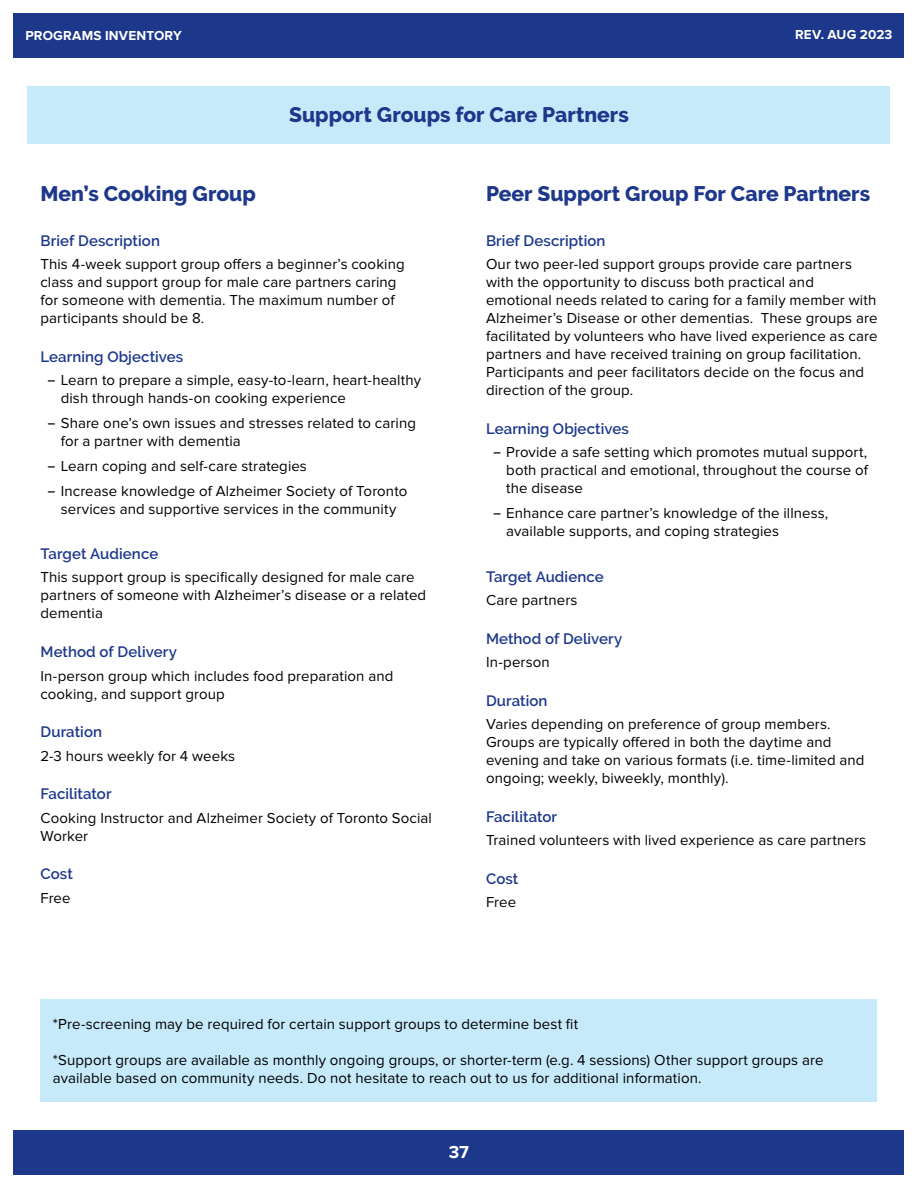
<style>
.page{position:relative;width:918px;height:1188px;background:#fff}
.page>*{position:absolute;margin:0;border:0;box-sizing:border-box;transform-origin:0 0}
.t1{font:800 21px "Raleway";color:#1d388b}
.t2{font:700 18px "Proxima Nova";color:#fff}
.t3{font:15px/18px "Proxima Nova";letter-spacing:.005em;color:#000}
.t4{font:600 15px "Raleway";letter-spacing:.005em;color:#1d388b}
.t5{font:700 13.5px "Proxima Nova";letter-spacing:.015em;color:#fff}
.s1{font-family:"Raleway";font-weight:500}
</style>
<div class="page">
<div style="left:14px;top:1130px;width:890px;height:44px;background:#1d388b"></div>
<div style="left:14px;top:14px;width:890px;height:44px;background:#1d388b"></div>
<div style="left:28px;top:87px;width:862px;height:57px;background:#c7eafb"></div>
<div style="left:40px;top:999px;width:838px;height:102px;background:#c7eafb"></div>
<p class="t5" style="left:26px;top:28px;width:158px">PROGRAMS INVENTORY</p>
<p class="t5" style="left:795px;top:26px;width:99px">REV. AUG 2023</p>
<h1 class="t1" style="left:289px;top:103px;width:341px">Support Groups for Care Partners</h1>
<h1 class="t1" style="left:40px;top:182px;width:217px">Men’s Cooking Group</h1>
<p class="t4" style="left:40px;top:232px;width:121px">Brief Description</p>
<p class="t3" style="left:40px;top:255px;width:366px">This 4-week support group offers a beginner’s cooking class and support group for male care partners caring for someone with dementia. The maximum number of participants should be 8.</p>
<p class="t4" style="left:40px;top:348px;width:144px">Learning Objectives</p>
<p class="t3" style="left:61px;top:372px;width:362px;text-indent:-14px"><span class="s1">–</span> Learn to prepare a simple, easy-to-learn, heart-healthy dish through hands-on cooking experience</p>
<p class="t3" style="left:61px;top:414px;width:357px;text-indent:-14px"><span class="s1">–</span> Share one’s own issues and stresses related to caring for a partner with dementia</p>
<p class="t3" style="left:47px;top:457px;width:261px"><span class="s1">–</span> Learn coping and self-care strategies</p>
<p class="t3" style="left:47px;top:482px;width:362px;text-align:center"><span class="s1">–</span> Increase knowledge of Alzheimer Society of Toronto services and supportive services in the community</p>
<p class="t4" style="left:40px;top:545px;width:119px">Target Audience</p>
<p class="t3" style="left:40px;top:569px;width:387px">This support group is specifically designed for male care partners of someone with Alzheimer’s disease or a related dementia</p>
<p class="t4" style="left:40px;top:643px;width:138px">Method of Delivery</p>
<p class="t3" style="left:40px;top:667px;width:354px">In-person group which includes food preparation and cooking, and support group</p>
<p class="t4" style="left:40px;top:723px;width:63px">Duration</p>
<p class="t3" style="left:40px;top:747px;width:196px">2-3 hours weekly for 4 weeks</p>
<p class="t4" style="left:40px;top:785px;width:73px">Facilitator</p>
<p class="t3" style="left:40px;top:809px;width:393px">Cooking Instructor and Alzheimer Society of Toronto Social<br>Worker</p>
<p class="t4" style="left:40px;top:866px;width:34px">Cost</p>
<p class="t3" style="left:40px;top:889px;width:32px">Free</p>
<h1 class="t1" style="left:486px;top:182px;width:386px">Peer Support Group For Care Partners</h1>
<p class="t4" style="left:486px;top:232px;width:121px">Brief Description</p>
<p class="t3" style="left:486px;top:255px;width:393px">Our two peer-led support groups provide care partners with the opportunity to discuss both practical and emotional needs related to caring for a family member with Alzheimer’s Disease or other dementias. These groups are facilitated by volunteers who have lived experience as care partners and have received training on group facilitation.<br>Participants and peer facilitators decide on the focus and direction of the group.</p>
<p class="t4" style="left:486px;top:420px;width:144px">Learning Objectives</p>
<p class="t3" style="left:506px;top:444px;width:363px;text-align:justify;text-indent:-14px"><span class="s1">–</span> Provide a safe setting which promotes mutual support, both practical and emotional, throughout the course of the disease</p>
<p class="t3" style="left:506px;top:504px;width:324px;text-indent:-14px"><span class="s1">–</span> Enhance care partner’s knowledge of the illness, available supports, and coping strategies</p>
<p class="t4" style="left:486px;top:568px;width:119px">Target Audience</p>
<p class="t3" style="left:486px;top:591px;width:93px">Care partners</p>
<p class="t4" style="left:486px;top:630px;width:138px">Method of Delivery</p>
<p class="t3" style="left:486px;top:653px;width:65px">In-person</p>
<p class="t4" style="left:486px;top:692px;width:63px">Duration</p>
<p class="t3" style="left:486px;top:715px;width:380px">Varies depending on preference of group members.<br>Groups are typically offered in both the daytime and evening and take on various formats (i.e. time-limited and ongoing; weekly, biweekly, monthly).</p>
<p class="t4" style="left:486px;top:808px;width:73px">Facilitator</p>
<p class="t3" style="left:486px;top:831px;width:382px">Trained volunteers with lived experience as care partners</p>
<p class="t4" style="left:486px;top:870px;width:34px">Cost</p>
<p class="t3" style="left:486px;top:894px;width:32px">Free</p>
<p class="t3" style="left:53px;top:1015px;width:527px">*Pre-screening may be required for certain support groups to determine best fit</p>
<p class="t3" style="left:53px;top:1051px;width:772px">*Support groups are available as monthly ongoing groups, or shorter-term (e.g. 4 sessions) Other support groups are available based on community needs. Do not hesitate to reach out to us for additional information.</p>
<p class="t2" style="left:449px;top:1141px;width:22px">37</p>
</div>
